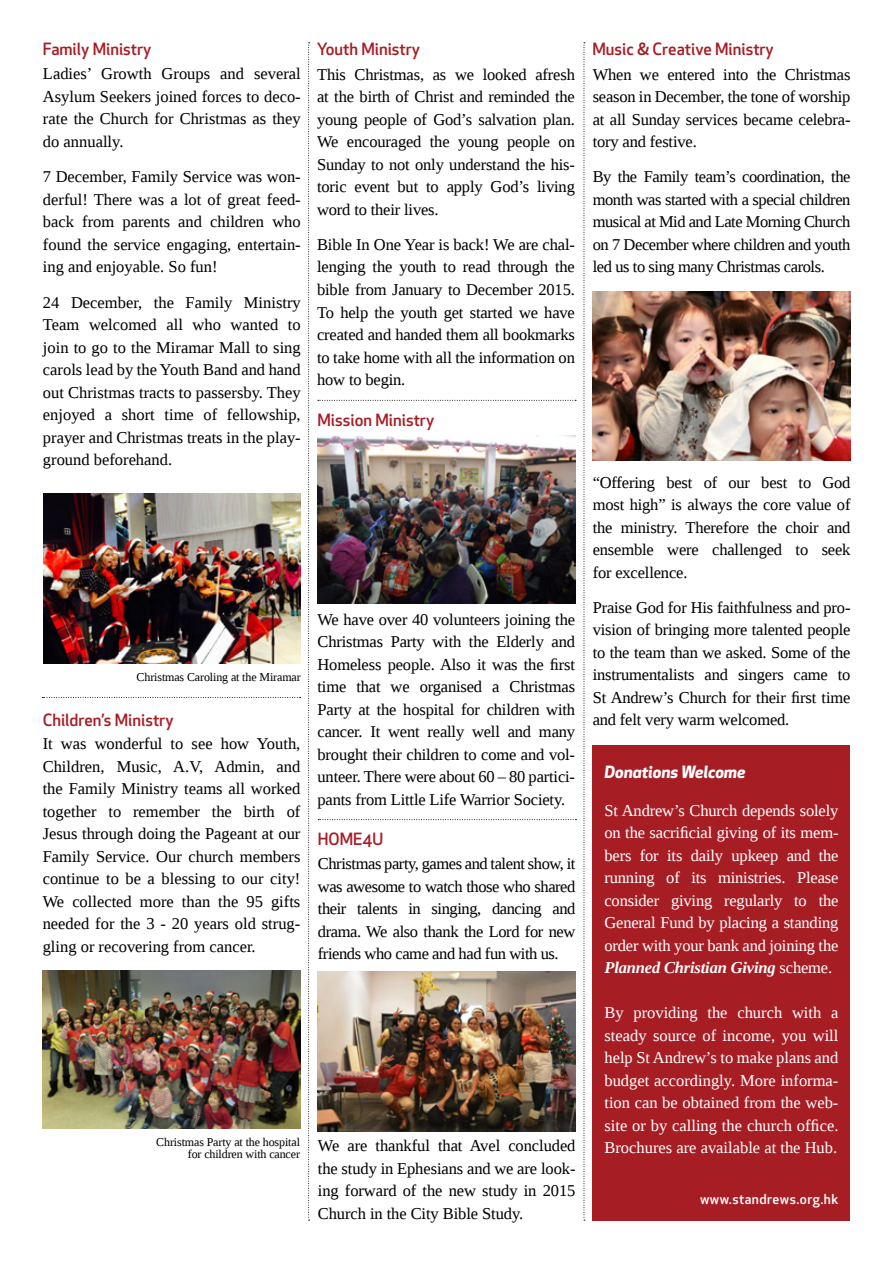
<style>
.page{position:relative;width:893px;height:1263px;background:#fff}
.page>*{position:absolute;margin:0;border:0;box-sizing:border-box;transform-origin:0 0}
.t1{font:16.5px/22.5px "Liberation Serif";letter-spacing:-.01em;color:#000;text-align:justify}
.t2{font:16.5px/22.5px "Liberation Serif";letter-spacing:-.005em;color:#fff;text-align:justify}
.t3{font:500 16.5px "Apex New";color:#a71d24}
.t4{font:italic 700 16.5px "Apex New";color:#fff}
.t5{font:500 13.5px "Apex New";letter-spacing:.035em;color:#fff}
.t6{font:12px/12px "Liberation Serif";letter-spacing:-.01em;color:#000;text-align:right}
.s1{font-weight:700;font-style:italic}
</style>
<div class="page">
<div style="left:592px;top:746px;width:258px;height:475px;background:#a71d24"></div>
<svg style="left:584px;top:42px;width:1px;height:1179px"></svg>
<svg style="left:308px;top:42px;width:2px;height:1179px"></svg>
<svg style="left:42px;top:697px;width:259px;height:1px"></svg>
<svg style="left:318px;top:819px;width:258px;height:1px"></svg>
<svg style="left:318px;top:400px;width:258px;height:1px"></svg>
<img style="left:42px;top:970px;width:258px;height:159px">
<img style="left:592px;top:292px;width:258px;height:169px">
<img style="left:318px;top:436px;width:257px;height:167px">
<img style="left:43px;top:493px;width:258px;height:170px">
<img style="left:318px;top:971px;width:257px;height:160px">
<p class="t3" style="left:43px;top:38px;width:110px">Family Ministry</p>
<p class="t3" style="left:317px;top:38px;width:105px">Youth Ministry</p>
<p class="t3" style="left:592px;top:38px;width:183px">Music &amp; Creative Ministry</p>
<p class="t1" style="left:43px;top:63px;width:259px">Ladies’ Growth Groups and several Asylum Seekers joined forces to deco&shy;rate the Church for Christmas as they do annually.</p>
<p class="t1" style="left:43px;top:165px;width:259px">7 December, Family Service was won&shy;derful! There was a lot of great feed&shy;back from parents and children who found the service engaging, entertain&shy;ing and enjoyable. So fun!</p>
<p class="t1" style="left:43px;top:291px;width:259px">24 December, the Family Ministry Team welcomed all who wanted to join to go to the Miramar Mall to sing carols lead by the Youth Band and hand out Christmas tracts to passersby. They enjoyed a short time of fellowship, prayer and Christmas treats in the play&shy;ground beforehand.</p>
<p class="t1" style="left:317px;top:63px;width:259px">This Christmas, as we looked afresh at the birth of Christ and reminded the young people of God’s salvation plan.<br>We encouraged the young people on Sunday to not only understand the his&shy;toric event but to apply God’s living word to their lives.</p>
<p class="t1" style="left:317px;top:233px;width:259px">Bible In One Year is back! We are chal&shy;lenging the youth to read through the bible from January to December 2015.<br>To help the youth get started we have created and handed them all bookmarks to take home with all the information on how to begin.</p>
<p class="t1" style="left:593px;top:63px;width:259px">When we entered into the Christmas season in December, the tone of worship at all Sunday services became celebra&shy;tory and festive.</p>
<p class="t1" style="left:593px;top:165px;width:259px">By the Family team’s coordination, the month was started with a special children musical at Mid and Late Morning Church on 7 December where children and youth led us to sing many Christmas carols.</p>
<p class="t3" style="left:317px;top:409px;width:118px">Mission Ministry</p>
<p class="t6" style="left:137px;top:671px;width:166px">Christmas Caroling at the Miramar</p>
<p class="t3" style="left:43px;top:709px;width:132px">Children’s Ministry</p>
<p class="t1" style="left:43px;top:732px;width:259px">It was wonderful to see how Youth, Children, Music, A.V, Admin, and the Family Ministry teams all worked together to remember the birth of Jesus through doing the Pageant at our Family Service. Our church members continue to be a blessing to our city!<br>We collected more than the 95 gifts needed for the 3 - 20 years old strug&shy;gling or recovering from cancer.</p>
<p class="t1" style="left:317px;top:608px;width:259px">We have over 40 volunteers joining the Christmas Party with the Elderly and Homeless people. Also it was the first time that we organised a Christmas Party at the hospital for children with cancer. It went really well and many brought their children to come and vol&shy;unteer. There were about 60 – 80 partici&shy;pants from Little Life Warrior Society.</p>
<p class="t3" style="left:318px;top:828px;width:67px">HOME4U</p>
<p class="t1" style="left:318px;top:852px;width:259px">Christmas party, games and talent show, it was awesome to watch those who shared their talents in singing, dancing and drama. We also thank the Lord for new friends who came and had fun with us.</p>
<p class="t6" style="left:156px;top:1136px;width:145px">Christmas Party at the hospital for children with cancer</p>
<p class="t1" style="left:318px;top:1134px;width:259px">We are thankful that Avel concluded the study in Ephesians and we are look&shy;ing forward of the new study in 2015<br>Church in the City Bible Study.</p>
<p class="t1" style="left:593px;top:471px;width:259px">“Offering best of our best to God most high” is always the core value of the ministry. Therefore the choir and ensemble were challenged to seek for excellence.</p>
<p class="t1" style="left:593px;top:596px;width:259px">Praise God for His faithfulness and pro&shy;vision of bringing more talented people to the team than we asked. Some of the instrumentalists and singers came to St Andrew’s Church for their first time and felt very warm welcomed.</p>
<p class="t4" style="left:604px;top:760px;width:143px">Donations Welcome</p>
<p class="t2" style="left:604px;top:799px;width:236px">St Andrew’s Church depends solely on the sacrificial giving of its mem&shy;bers for its daily upkeep and the running of its ministries. Please consider giving regularly to the General Fund by placing a standing order with your bank and joining the <span class="s1">Planned Christian Giving</span> scheme.</p>
<p class="t2" style="left:604px;top:1001px;width:236px">By providing the church with a steady source of income, you will help St Andrew’s to make plans and budget accordingly. More informa&shy;tion can be obtained from the web&shy;site or by calling the church office.<br>Brochures are available at the Hub.</p>
<p class="t5" style="left:700px;top:1190px;width:140px">www.standrews.org.hk</p>
</div>
